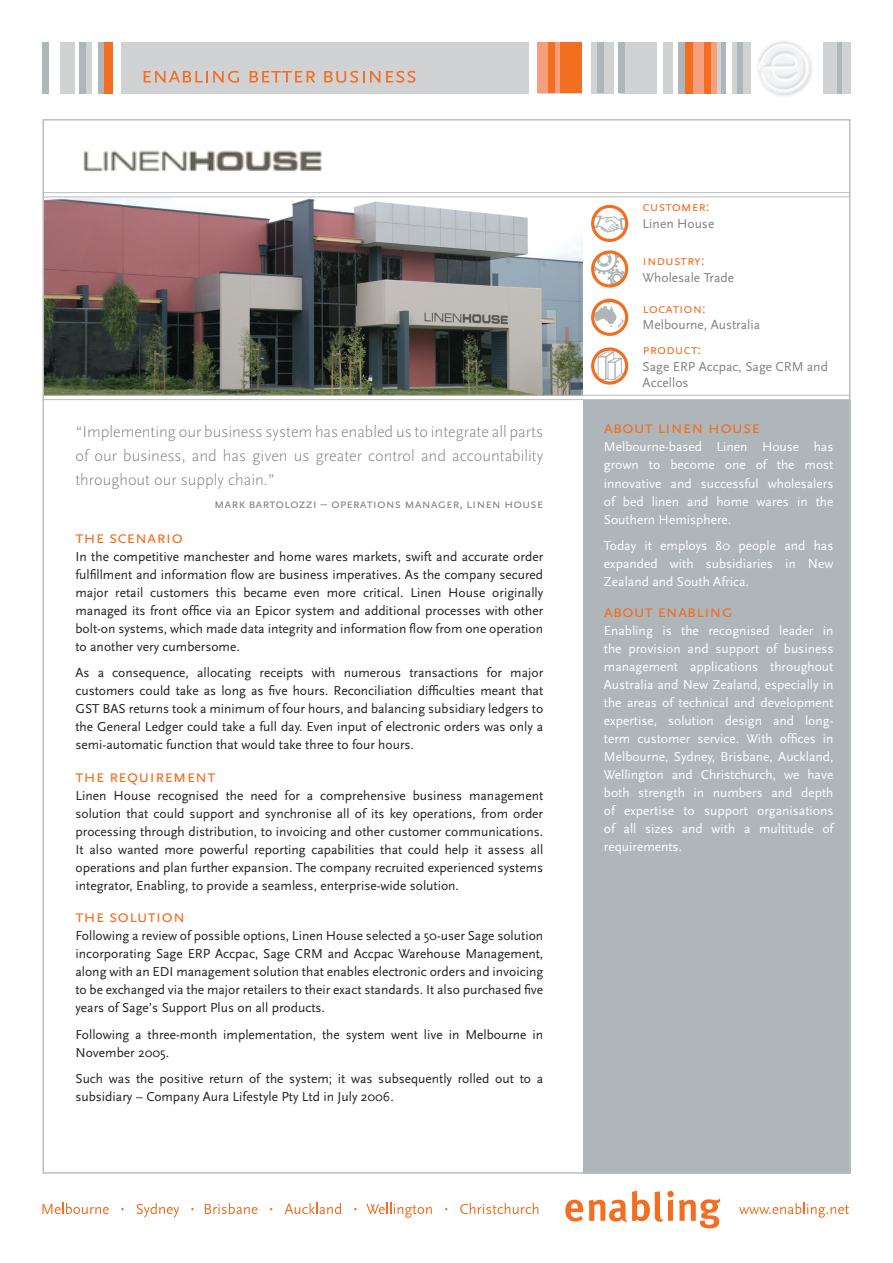
<style>
.page{position:relative;width:893px;height:1263px;background:#fff}
.page>*{position:absolute;margin:0;border:0;box-sizing:border-box;transform-origin:0 0}
.subhead{font:18px "Scala Sans Caps";color:#f36e21}
.sub_sub{font:18px "Scala Sans Caps";color:#f36e21}
.t1{font:300 16.5px/24px "Scala Sans";color:#808285;text-align:justify}
.t2{font:14.25px "Scala Sans Caps";color:#f36e21}
.body{font:13.5px/18px "Scala Sans";color:#231f20;text-align:justify}
.t3{font:13.5px/18px "Scala Sans";color:#fff;text-align:justify}
.t4{font:13.5px/16.5px "Scala Sans";color:#808285}
.subhead-2{font:13.5px "Scala Sans Caps";color:#808285}
</style>
<div class="page">
<img style="left:46px;top:197px;width:537px;height:198px">
<div style="left:583px;top:400px;width:267px;height:774px;background:#aeb6ba"></div>
<hr style="left:43px;top:192px;width:807px;height:1px;background:#bcbdc0">
<hr style="left:43px;top:196px;width:807px;height:1px;background:#bcbdc0">
<hr style="left:43px;top:399px;width:807px;height:1px;background:#bcbdc0">
<hr style="left:43px;top:395px;width:807px;height:1px;background:#bcbdc0">
<svg style="left:595px;top:216px;width:32px;height:17px"></svg>
<div style="left:591px;top:205px;width:37px;height:37px;border:3px solid #f36e21;border-radius:50%"></div>
<svg style="left:594px;top:253px;width:32px;height:32px"></svg>
<div style="left:591px;top:250px;width:37px;height:38px;border:3px solid #f36e21;border-radius:50%"></div>
<svg style="left:593px;top:300px;width:31px;height:28px"></svg>
<div style="left:591px;top:299px;width:37px;height:37px;border:3px solid #f36e21;border-radius:50%"></div>
<svg style="left:594px;top:350px;width:31px;height:31px"></svg>
<div style="left:591px;top:347px;width:37px;height:38px;border:3px solid #f36e21;border-radius:50%"></div>
<div style="left:121px;top:43px;width:536px;height:51px;background:#d1d2d4"></div>
<svg style="left:144px;top:71px;width:95px;height:12px"></svg>
<svg style="left:250px;top:71px;width:65px;height:11px"></svg>
<svg style="left:324px;top:71px;width:40px;height:12px"></svg>
<svg style="left:370px;top:71px;width:10px;height:12px"></svg>
<svg style="left:386px;top:71px;width:29px;height:12px"></svg>
<div style="left:43px;top:43px;width:6px;height:51px;background:#aeb6ba"></div>
<div style="left:98px;top:43px;width:6px;height:51px;background:#aeb6ba"></div>
<div style="left:104px;top:43px;width:9px;height:51px;background:#f36e21"></div>
<div style="left:60px;top:43px;width:32px;height:51px;background:#d1d2d4"></div>
<div style="left:75px;top:43px;width:5px;height:51px;background:#fff"></div>
<div style="left:80px;top:43px;width:6px;height:51px;background:#aeb6ba"></div>
<div style="left:597px;top:43px;width:7px;height:50px;background:#aeb6ba"></div>
<div style="left:614px;top:42px;width:5px;height:51px;background:#fff"></div>
<div style="left:619px;top:43px;width:6px;height:50px;background:#aeb6ba"></div>
<div style="left:529px;top:42px;width:8px;height:51px;background:#fff"></div>
<div style="left:537px;top:43px;width:24px;height:50px;background:#f79f7c"></div>
<div style="left:548px;top:43px;width:6px;height:50px;background:#f36e21"></div>
<div style="left:561px;top:43px;width:21px;height:50px;background:#f36e21"></div>
<div style="left:582px;top:42px;width:9px;height:51px;background:#fff"></div>
<div style="left:663px;top:43px;width:9px;height:51px;background:#d1d2d4"></div>
<div style="left:684px;top:43px;width:22px;height:51px;background:#f36e21"></div>
<div style="left:678px;top:43px;width:6px;height:51px;background:#aeb6ba"></div>
<hr style="left:706px;top:42px;width:4px;height:52px;background:#f36e21">
<div style="left:710px;top:43px;width:11px;height:51px;background:#d1d2d4"></div>
<hr style="left:721px;top:43px;width:4px;height:51px;background:#aeb6ba">
<div style="left:732px;top:43px;width:19px;height:51px;background:#d1d2d4"></div>
<div style="left:737px;top:43px;width:5px;height:51px;background:#aeb6ba"></div>
<div style="left:694px;top:43px;width:23px;height:51px;background:#f79f7c"></div>
<div style="left:704px;top:43px;width:7px;height:51px;background:#f36e21"></div>
<div style="left:820px;top:43px;width:30px;height:51px;background:#d1d2d4"></div>
<div style="left:837px;top:43px;width:5px;height:51px;background:#aeb6ba"></div>
<div style="left:818px;top:43px;width:5px;height:51px;background:#fff"></div>
<img style="left:757px;top:41px;width:55px;height:55px">
<svg style="left:565px;top:1191px;width:155px;height:37px"></svg>
<svg style="left:739px;top:1203px;width:110px;height:15px"></svg>
<svg style="left:43px;top:1203px;width:66px;height:11px"></svg>
<svg style="left:136px;top:1203px;width:43px;height:15px"></svg>
<svg style="left:205px;top:1203px;width:53px;height:11px"></svg>
<svg style="left:285px;top:1203px;width:56px;height:11px"></svg>
<svg style="left:366px;top:1203px;width:66px;height:15px"></svg>
<svg style="left:460px;top:1203px;width:78px;height:11px"></svg>
<img style="left:83px;top:150px;width:239px;height:22px">
<p class="t1" style="left:75px;top:420px;width:469px">“Implementing our business system has enabled us to integrate all parts of our business, and has given us greater control and accountability throughout our supply chain.”</p>
<p class="subhead-2" style="left:214px;top:496px;width:331px">mark bartolozzi – operations manager, linen house</p>
<p class="subhead" style="left:75px;top:527px;width:109px">the scenario</p>
<p class="body" style="left:75px;top:548px;width:469px">In the competitive manchester and home wares markets, swift and accurate order fulfillment and information flow are business imperatives. As the company secured major retail customers this became even more critical. Linen House originally managed its front office via an Epicor system and additional processes with other bolt-on systems, which made data integrity and information flow from one operation to another very cumbersome.</p>
<p class="body" style="left:75px;top:664px;width:469px">As a consequence, allocating receipts with numerous transactions for major customers could take as long as five hours. Reconciliation difficulties meant that GST BAS returns took a minimum of four hours, and balancing subsidiary ledgers to the General Ledger could take a full day. Even input of electronic orders was only a semi-automatic function that would take three to four hours.</p>
<p class="subhead" style="left:75px;top:766px;width:141px">the requirement</p>
<p class="body" style="left:75px;top:787px;width:469px">Linen House recognised the need for a comprehensive business management solution that could support and synchronise all of its key operations, from order processing through distribution, to invoicing and other customer communications.<br>It also wanted more powerful reporting capabilities that could help it assess all operations and plan further expansion. The company recruited experienced systems integrator, Enabling, to provide a seamless, enterprise-wide solution.</p>
<p class="subhead" style="left:75px;top:907px;width:111px">the solution</p>
<p class="body" style="left:75px;top:927px;width:469px">Following a review of possible options, Linen House selected a 50-user Sage solution incorporating Sage ERP Accpac, Sage CRM and Accpac Warehouse Management, along with an EDI management solution that enables electronic orders and invoicing to be exchanged via the major retailers to their exact standards. It also purchased five years of Sage’s Support Plus on all products.</p>
<p class="body" style="left:75px;top:1026px;width:469px">Following a three-month implementation, the system went live in Melbourne in<br>November 2005.</p>
<p class="body" style="left:75px;top:1070px;width:469px">Such was the positive return of the system; it was subsequently rolled out to a subsidiary – Company Aura Lifestyle Pty Ltd in July 2006.</p>
<p class="t2" style="left:643px;top:199px;width:68px">customer:</p>
<p class="t4" style="left:643px;top:216px;width:73px">Linen House</p>
<p class="t2" style="left:643px;top:253px;width:64px">industry:</p>
<p class="t4" style="left:643px;top:269px;width:93px">Wholesale Trade</p>
<p class="t2" style="left:643px;top:300px;width:65px">location:</p>
<p class="t4" style="left:643px;top:317px;width:119px">Melbourne, Australia</p>
<p class="t2" style="left:643px;top:342px;width:60px">product:</p>
<p class="t4" style="left:643px;top:358px;width:187px">Sage ERP Accpac, Sage CRM and<br>Accellos</p>
<p class="subhead" style="left:604px;top:418px;width:158px">about linen house</p>
<p class="t3" style="left:604px;top:438px;width:231px">Melbourne-based Linen House has grown to become one of the most innovative and successful wholesalers of bed linen and home wares in the Southern Hemisphere.</p>
<p class="t3" style="left:604px;top:537px;width:231px">Today it employs 80 people and has expanded with subsidiaries in New Zealand and South Africa.</p>
<p class="sub_sub" style="left:604px;top:601px;width:130px">about enabling</p>
<p class="t3" style="left:604px;top:622px;width:231px">Enabling is the recognised leader in the provision and support of business management applications throughout Australia and New Zealand, especially in the areas of technical and development expertise, solution design and long&shy;term customer service. With offices in Melbourne, Sydney, Brisbane, Auckland, Wellington and Christchurch, we have both strength in numbers and depth of expertise to support organisations of all sizes and with a multitude of requirements.</p>
</div>
